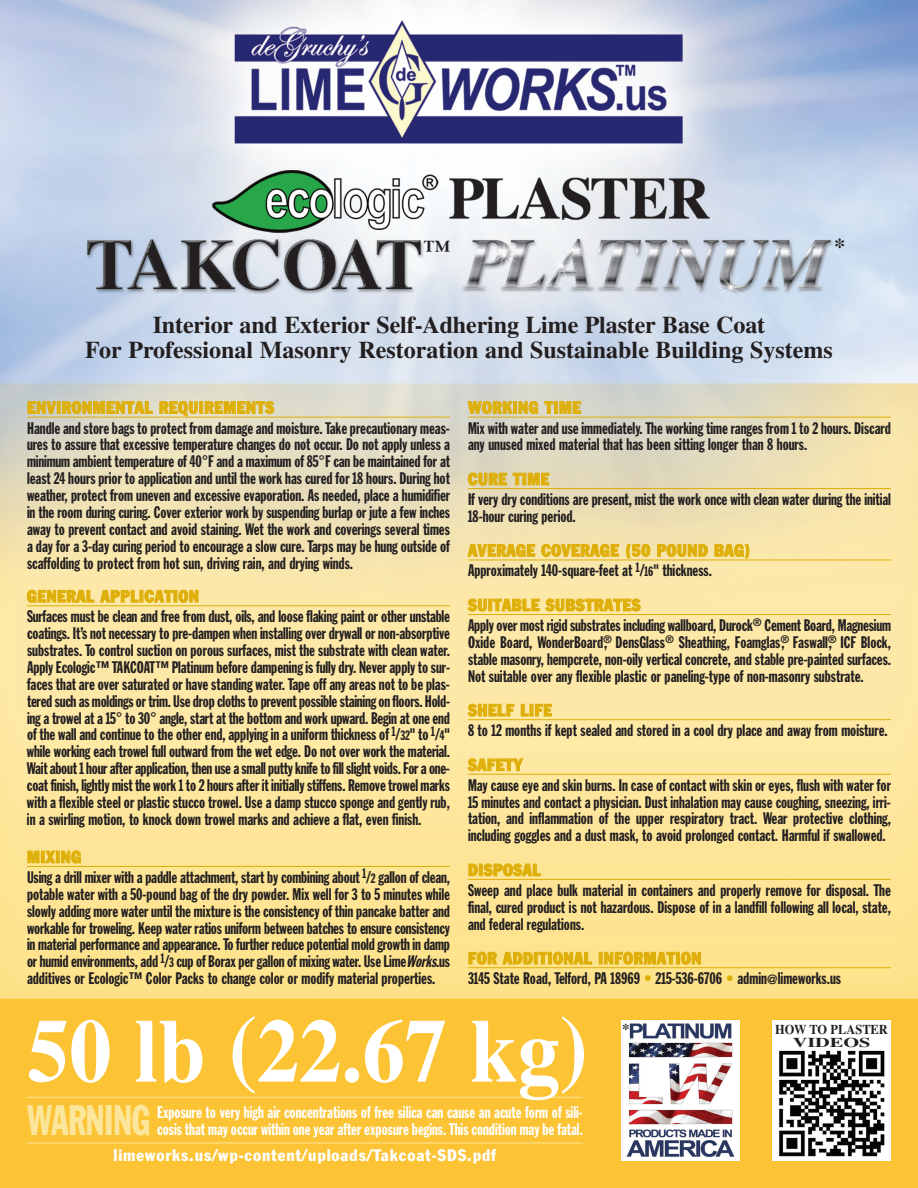
<style>
.page{position:relative;width:918px;height:1188px;background:#fff}
.page>*{position:absolute;margin:0;border:0;box-sizing:border-box;transform-origin:0 0}
.t1{font:700 90px "Times";color:#fff;scale:.94 1}
.t2{font:condensed 42px "Franklin Gothic";color:#fce69c;scale:.75 1}
.t3{font:700 27px "Times";color:#231f20}
.t4{font:700 24px/25.5px "Times";color:#231f20;text-align:center}
.t5{font:700 22.5px "Times";color:#231f20}
.t6{font:16.5px/16.8px "Franklin Gothic Extra Cond";color:#231f20;text-align:justify}
.t7{font:condensed 16.5px "Franklin Gothic";letter-spacing:.05em;color:#deaf09}
.t8{font:16.5px/16.5px "Franklin Gothic Extra Cond";color:#fff}
.t9{font:condensed 16.5px "Franklin Gothic";letter-spacing:.055em;color:#fff}
.t10{font:700 15px "Times";color:#231f20}
.t11{font:700 13.5px/12.8px "Times";color:#231f20;text-align:center;scale:.92 1}
.s1{font-size:13.5px}
.s2{font-style:italic}
.s3{color:#deaf09}
</style>
<div class="page">
<img style="left:0;top:0;width:918px;height:1188px">
<hr style="left:27px;top:417px;width:423px;height:1px;background:#deaf09">
<hr style="left:27px;top:605px;width:423px;height:1px;background:#deaf09">
<hr style="left:27px;top:866px;width:423px;height:1px;background:#deaf09">
<hr style="left:468px;top:417px;width:423px;height:1px;background:#deaf09">
<hr style="left:468px;top:488px;width:423px;height:1px;background:#deaf09">
<hr style="left:468px;top:560px;width:423px;height:1px;background:#deaf09">
<hr style="left:468px;top:614px;width:423px;height:1px;background:#deaf09">
<hr style="left:468px;top:719px;width:423px;height:1px;background:#deaf09">
<hr style="left:468px;top:774px;width:423px;height:1px;background:#deaf09">
<hr style="left:468px;top:879px;width:423px;height:1px;background:#deaf09">
<hr style="left:468px;top:967px;width:423px;height:1px;background:#deaf09">
<hr style="left:27px;top:1143px;width:556px;height:1px;background:#fce69c">
<img style="left:621px;top:1020px;width:119px;height:141px">
<hr style="left:27px;top:1097px;width:556px;height:1px;background:#fce69c">
<div style="left:772px;top:1020px;width:119px;height:141px;background:#fff"></div>
<img style="left:779px;top:1050px;width:106px;height:107px">
<h3 class="t3" style="left:424px;top:240px;width:28px">™</h3>
<h3 class="t5" style="left:834px;top:239px;width:13px">*</h3>
<h3 class="t4" style="left:85px;top:314px;width:749px">Interior and Exterior Self-Adhering Lime Plaster Base Coat<br>For Professional Masonry Restoration and Sustainable Building Systems</h3>
<p class="t7" style="left:27px;top:402px;width:248px">ENVIRONMENTAL REQUIREMENTS</p>
<p class="t6" style="left:27px;top:421px;width:425px">Handle and store bags to protect from damage and moisture. Take precautionary meas&shy;ures to assure that excessive temperature changes do not occur. Do not apply unless a minimum ambient temperature of 40°F and a maximum of 85°F can be maintained for at least 24 hours prior to application and until the work has cured for 18 hours. During hot weather, protect from uneven and excessive evaporation. As needed, place a humidifier in the room during curing. Cover exterior work by suspending burlap or jute a few inches away to prevent contact and avoid staining. Wet the work and coverings several times a day for a 3-day curing period to encourage a slow cure. Tarps may be hung outside of scaffolding to protect from hot sun, driving rain, and drying winds.</p>
<p class="t7" style="left:27px;top:590px;width:173px">GENERAL APPLICATION</p>
<p class="t6" style="left:27px;top:609px;width:425px">Surfaces must be clean and free from dust, oils, and loose flaking paint or other unstable coatings. It’s not necessary to pre-dampen when installing over drywall or non-absorptive substrates. To control suction on porous surfaces, mist the substrate with clean water.<br>Apply Ecologic™ TAKCOAT™ Platinum before dampening is fully dry. Never apply to sur&shy;faces that are over saturated or have standing water. Tape off any areas not to be plas&shy;tered such as moldings or trim. Use drop cloths to prevent possible staining on floors. Hold&shy;ing a trowel at a 15° to 30° angle, start at the bottom and work upward. Begin at one end of the wall and continue to the other end, applying in a uniform thickness of <sup>1</sup>/<span class="s1">32</span>" to <sup>1</sup>/<span class="s1">4</span>" while working each trowel full outward from the wet edge. Do not over work the material.<br>Wait about 1 hour after application, then use a small putty knife to fill slight voids. For a one&shy;coat finish, lightly mist the work 1 to 2 hours after it initially stiffens. Remove trowel marks with a flexible steel or plastic stucco trowel. Use a damp stucco sponge and gently rub, in a swirling motion, to knock down trowel marks and achieve a flat, even finish.</p>
<p class="t7" style="left:27px;top:851px;width:55px">MIXING</p>
<p class="t6" style="left:27px;top:870px;width:425px">Using a drill mixer with a paddle attachment, start by combining about <sup>1</sup>/<span class="s1">2</span> gallon of clean, potable water with a 50-pound bag of the dry powder. Mix well for 3 to 5 minutes while slowly adding more water until the mixture is the consistency of thin pancake batter and workable for troweling. Keep water ratios uniform between batches to ensure consistency in material performance and appearance. To further reduce potential mold growth in damp or humid environments, add <sup>1</sup>/<span class="s1">3</span> cup of Borax per gallon of mixing water. Use Lime<span class="s2">Works</span>.us additives or Ecologic™ Color Packs to change color or modify material properties.</p>
<p class="t7" style="left:468px;top:402px;width:114px">WORKING TIME</p>
<p class="t6" style="left:468px;top:421px;width:424px">Mix with water and use immediately. The working time ranges from 1 to 2 hours. Discard any unused mixed material that has been sitting longer than 8 hours.</p>
<p class="t7" style="left:468px;top:473px;width:82px">CURE TIME</p>
<p class="t6" style="left:468px;top:492px;width:424px">If very dry conditions are present, mist the work once with clean water during the initial<br>18-hour curing period.</p>
<p class="t7" style="left:468px;top:545px;width:283px">AVERAGE COVERAGE (50 POUND BAG)</p>
<p class="t6" style="left:468px;top:563px;width:245px">Approximately 140-square-feet at <sup>1</sup>/<span class="s1">16</span>" thickness.</p>
<p class="t7" style="left:468px;top:599px;width:174px">SUITABLE SUBSTRATES</p>
<p class="t6" style="left:468px;top:618px;width:425px">Apply over most rigid substrates including wallboard, Durock<sup>®</sup> Cement Board, Magnesium Oxide Board, WonderBoard<sup>®</sup>, DensGlass<sup>®</sup> Sheathing, Foamglas<sup>®</sup>, Faswall<sup>®</sup>, ICF Block, stable masonry, hempcrete, non-oily vertical concrete, and stable pre-painted surfaces.<br>Not suitable over any flexible plastic or paneling-type of non-masonry substrate.</p>
<p class="t7" style="left:468px;top:704px;width:85px">SHELF LIFE</p>
<p class="t6" style="left:468px;top:723px;width:421px">8 to 12 months if kept sealed and stored in a cool dry place and away from moisture.</p>
<p class="t7" style="left:468px;top:759px;width:56px">SAFETY</p>
<p class="t6" style="left:468px;top:778px;width:424px">May cause eye and skin burns. In case of contact with skin or eyes, flush with water for 15 minutes and contact a physician. Dust inhalation may cause coughing, sneezing, irri&shy;tation, and inflammation of the upper respiratory tract. Wear protective clothing, including goggles and a dust mask, to avoid prolonged contact. Harmful if swallowed.</p>
<p class="t7" style="left:468px;top:864px;width:74px">DISPOSAL</p>
<p class="t6" style="left:468px;top:883px;width:424px">Sweep and place bulk material in containers and properly remove for disposal. The final, cured product is not hazardous. Dispose of in a landfill following all local, state, and federal regulations.</p>
<p class="t7" style="left:468px;top:952px;width:234px">FOR ADDITIONAL INFORMATION</p>
<p class="t6" style="left:468px;top:971px;width:375px">3145 State Road, Telford, PA 18969 <span class="s3">•</span> 215-536-6706 <span class="s3">•</span> admin@limeworks.us</p>
<h1 class="t1" style="left:27px;top:1019px;width:598px">50 lb (22.67 kg)</h1>
<h2 class="t2" style="left:27px;top:1105px;width:166px">WARNING</h2>
<p class="t8" style="left:157px;top:1105px;width:427px">Exposure to very high air concentrations of free silica can cause an acute form of sili&shy;cosis that may occur within one year after exposure begins. This condition may be fatal.</p>
<p class="t9" style="left:113px;top:1150px;width:384px">limeworks.us/wp-content/uploads/Takcoat-SDS.pdf</p>
<p class="t10" style="left:622px;top:1023px;width:9px">*</p>
<p class="t11" style="left:775px;top:1024px;width:124px">HOW TO PLASTER<br>VIDEOS</p>
</div>
